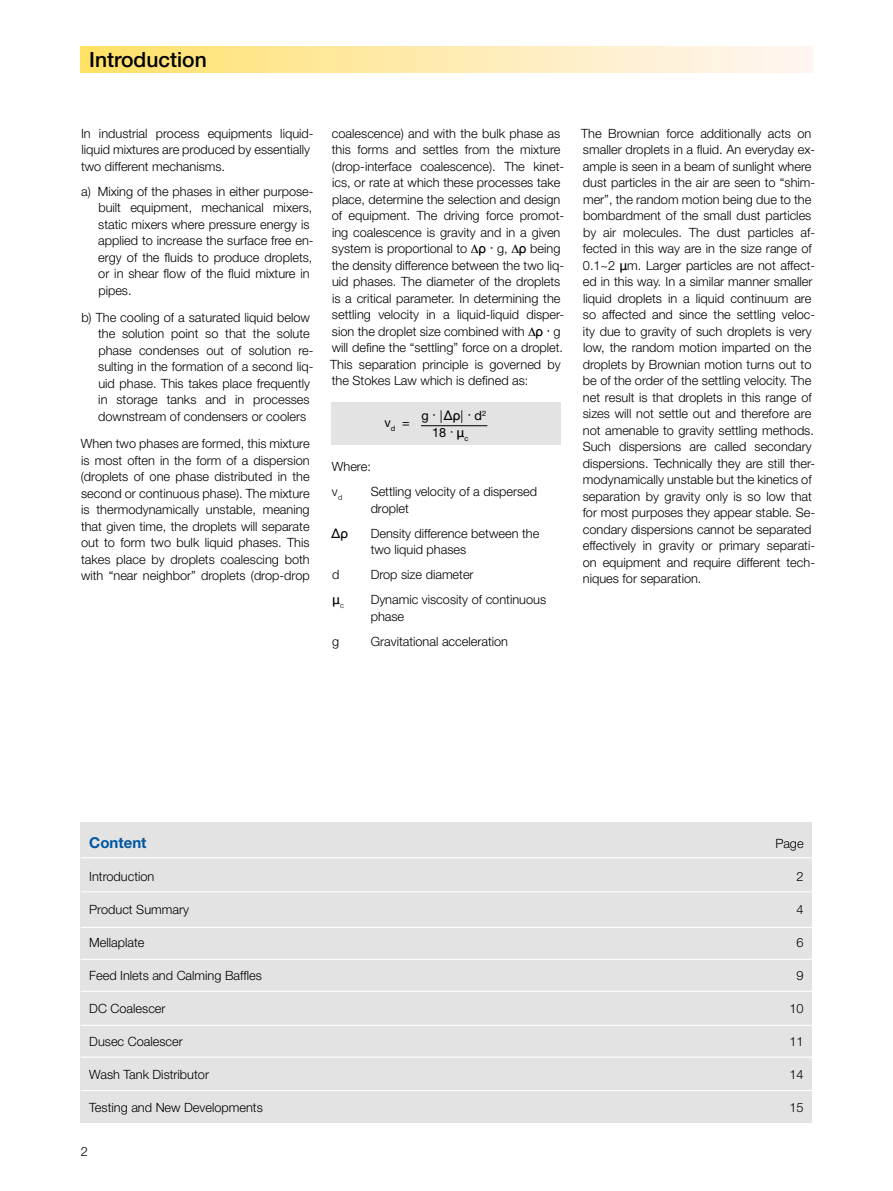
<style>
.page{position:relative;width:893px;height:1191px;background:#fff}
.page>*{position:absolute;margin:0;border:0;box-sizing:border-box;transform-origin:0 0}
.t1{font:500 21px "Helvetica Neue";color:#000}
.t2{font:700 15px "Helvetica Neue";color:#0058a2}
.t3{font:300 12.75px/16.5px "Helvetica Neue";color:#000}
.t4{font:12.75px/16.5px "Greek Norm";color:#000;text-align:center}
.t5{font:12.75px "Helvetica Neue";color:#000}
.s1{font-family:"Greek Norm";font-weight:400}
.s2{font-family:"Helvetica Neue"}
</style>
<div class="page">
<div style="left:81px;top:47px;width:731px;height:25px;background:linear-gradient(to right,#ffe169,#fff6f6)"></div>
<div style="left:81px;top:822px;width:731px;height:301px;background:#e3e3e3"></div>
<hr style="left:81px;top:958px;width:731px;height:2px;background:#fff">
<hr style="left:81px;top:990px;width:731px;height:1px;background:#fff">
<hr style="left:81px;top:1024px;width:731px;height:1px;background:#fff">
<hr style="left:81px;top:1056px;width:731px;height:1px;background:#fff">
<hr style="left:81px;top:1090px;width:731px;height:1px;background:#fff">
<hr style="left:81px;top:927px;width:731px;height:1px;background:#fff">
<hr style="left:81px;top:857px;width:731px;height:1px;background:#fff">
<hr style="left:81px;top:891px;width:731px;height:1px;background:#fff">
<div style="left:332px;top:402px;width:229px;height:42px;background:#e3e3e3"></div>
<hr style="left:421px;top:425px;width:66px;height:1px;background:#000">
<p class="t1" style="left:89px;top:47px;width:119px">Introduction</p>
<p class="t3" style="left:81px;top:125px;width:234px">In industrial process equipments liquid&shy;liquid mixtures are produced by essentially two different mechanisms.</p>
<p class="t3" style="left:98px;top:183px;width:217px;text-indent:-17px">a) Mixing of the phases in either purpose&shy;built equipment, mechanical mixers, static mixers where pressure energy is applied to increase the surface free en&shy;ergy of the fluids to produce droplets, or in shear flow of the fluid mixture in pipes.</p>
<p class="t3" style="left:98px;top:309px;width:217px;text-indent:-17px">b) The cooling of a saturated liquid below the solution point so that the solute phase condenses out of solution re&shy;sulting in the formation of a second liq&shy;uid phase. This takes place frequently in storage tanks and in processes downstream of condensers or coolers</p>
<p class="t3" style="left:81px;top:435px;width:230px;text-align:justify">When two phases are formed, this mixture is most often in the form of a dispersion (droplets of one phase distributed in the second or continuous phase). The mixture is thermodynamically unstable, meaning that given time, the droplets will separate out to form two bulk liquid phases. This takes place by droplets coalescing both with “near neighbor” droplets (drop-drop</p>
<p class="t3" style="left:330px;top:124px;width:236px">coalescence) and with the bulk phase as this forms and settles from the mixture (drop-interface coalescence). The kinet&shy;ics, or rate at which these processes take place, determine the selection and design of equipment. The driving force promot&shy;ing coalescence is gravity and in a given system is proportional to ∆<span class="s1">R ·</span> g, ∆<span class="s1">R</span> being the density difference between the two liq&shy;uid phases. The diameter of the droplets is a critical parameter. In determining the settling velocity in a liquid-liquid disper&shy;sion the droplet size combined with ∆<span class="s1">R ·</span> g will define the “settling” force on a droplet.<br>This separation principle is governed by the Stokes Law which is defined as:</p>
<p class="t5" style="left:384px;top:415px;width:27px">v<sub>d</sub> =</p>
<p class="t4" style="left:421px;top:406px;width:66px"><span class="s2">g</span> · |DR| · <span class="s2">d</span><sup>2<br></sup><span class="s2">18</span> · M<sub>c</sub></p>
<p class="t3" style="left:332px;top:454px;width:41px;line-height:25px">Where: v<sub>d</sub></p>
<p class="t3" style="left:371px;top:483px;width:168px">Settling velocity of a dispersed droplet</p>
<p class="t4" style="left:331px;top:524px;width:19px">DR</p>
<p class="t3" style="left:371px;top:524px;width:170px">Density difference between the two liquid phases</p>
<p class="t3" style="left:332px;top:566px;width:9px">d</p>
<p class="t3" style="left:371px;top:566px;width:104px">Drop size diameter</p>
<p class="t4" style="left:333px;top:590px;width:13px">M<sub>c</sub></p>
<p class="t3" style="left:371px;top:591px;width:177px">Dynamic viscosity of continuous phase</p>
<p class="t3" style="left:332px;top:632px;width:9px">g</p>
<p class="t3" style="left:371px;top:632px;width:139px">Gravitational acceleration</p>
<p class="t3" style="left:581px;top:125px;width:236px">The Brownian force additionally acts on smaller droplets in a fluid. An everyday ex&shy;ample is seen in a beam of sunlight where dust particles in the air are seen to “shim&shy;mer”, the random motion being due to the bombardment of the small dust particles by air molecules. The dust particles af&shy;fected in this way are in the size range of 0.1~2 <span class="s1">M</span>m. Larger particles are not affect&shy;ed in this way. In a similar manner smaller liquid droplets in a liquid continuum are so affected and since the settling veloc&shy;ity due to gravity of such droplets is very low, the random motion imparted on the droplets by Brownian motion turns out to be of the order of the settling velocity. The net result is that droplets in this range of sizes will not settle out and therefore are not amenable to gravity settling methods.<br>Such dispersions are called secondary dispersions. Technically they are still ther&shy;modynamically unstable but the kinetics of separation by gravity only is so low that for most purposes they appear stable. Se&shy;condary dispersions cannot be separated effectively in gravity or primary separati&shy;on equipment and require different tech&shy;niques for separation.</p>
<p class="t2" style="left:89px;top:833px;width:59px">Content</p>
<p class="t3" style="left:775px;top:835px;width:30px">Page</p>
<p class="t3" style="left:89px;top:868px;width:67px">Introduction</p>
<p class="t3" style="left:797px;top:868px;width:9px">2</p>
<p class="t3" style="left:89px;top:901px;width:101px">Product Summary</p>
<p class="t3" style="left:797px;top:901px;width:9px">4</p>
<p class="t3" style="left:89px;top:934px;width:57px">Mellaplate</p>
<p class="t3" style="left:797px;top:934px;width:9px">6</p>
<p class="t3" style="left:89px;top:967px;width:174px">Feed Inlets and Calming Baffles</p>
<p class="t3" style="left:797px;top:967px;width:9px">9</p>
<p class="t3" style="left:89px;top:1000px;width:78px">DC Coalescer</p>
<p class="t3" style="left:789px;top:1000px;width:16px">10</p>
<p class="t3" style="left:89px;top:1033px;width:95px">Dusec Coalescer</p>
<p class="t3" style="left:789px;top:1033px;width:16px">11</p>
<p class="t3" style="left:89px;top:1066px;width:121px">Wash Tank Distributor</p>
<p class="t3" style="left:789px;top:1066px;width:16px">14</p>
<p class="t3" style="left:89px;top:1099px;width:175px">Testing and New Developments</p>
<p class="t3" style="left:789px;top:1099px;width:16px">15</p>
<p class="t3" style="left:81px;top:1143px;width:9px">2</p>
</div>
